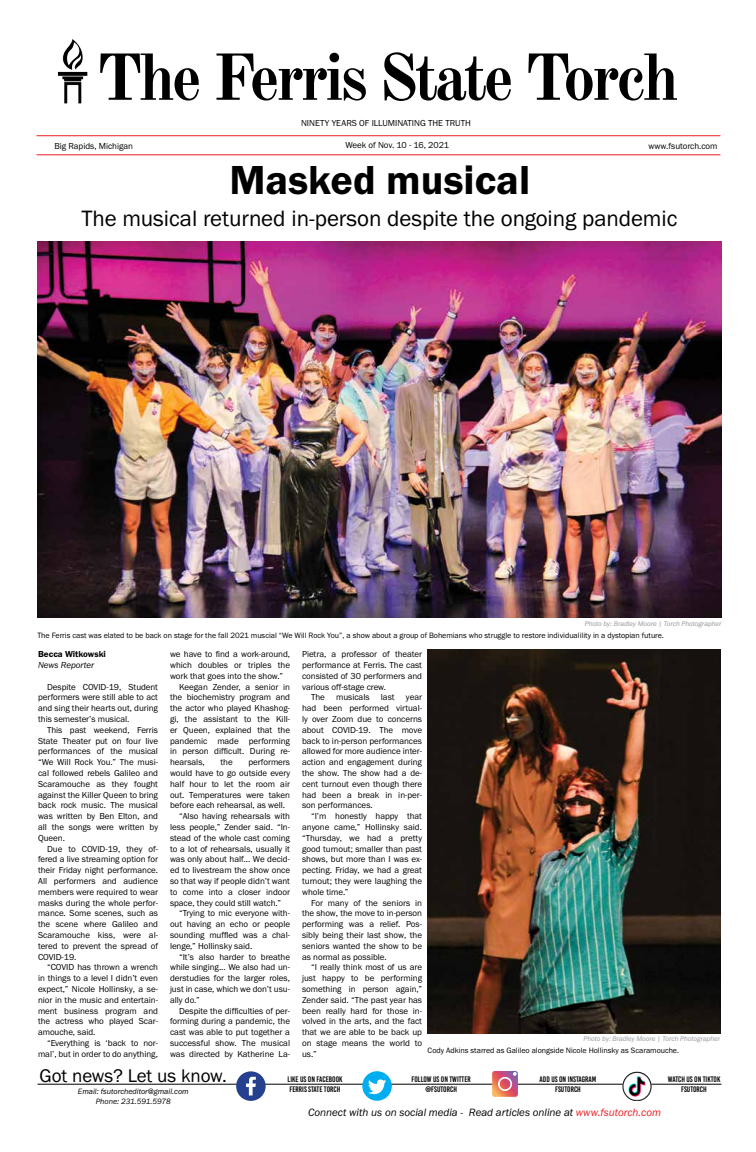
<style>
.page{position:relative;width:756px;height:1152px;background:#fff}
.page>*{position:absolute;margin:0;border:0;box-sizing:border-box;transform-origin:0 0}
.t1{font:700 65px "Old Standard TT";letter-spacing:-.06em;color:#000}
.t2{font:600 42px "Franklin Gothic FS";color:#000}
.t3{font:23px "Franklin Gothic FS";letter-spacing:-.005em;color:#000}
.t4{font:19px "Franklin Gothic FS";letter-spacing:-.01em;color:#000}
.t5{font:italic 11px "Franklin Gothic FS";color:#000}
.t6{font:9px/10.8px "Franklin Gothic FS";letter-spacing:-.005em;color:#000;text-align:justify}
.t7{font:600 9px "Franklin Gothic FS";color:#000}
.t8{font:italic 9px "Franklin Gothic FS";letter-spacing:-.005em;color:#000}
.t9{font:8px "Franklin Gothic FS";color:#000}
.t10{font:8px/9.6px "Bebas Kai";color:#000;text-align:center}
.t11{font:italic 8px/9.6px "Franklin Gothic FS";color:#000;text-align:center}
.t12{font:italic 7px "Franklin Gothic FS";letter-spacing:-.005em;color:#939598}
.s1{color:#ed1d24}
</style>
<div class="page">
<hr style="left:37px;top:1084px;width:684px;height:1px;background:#000">
<div style="left:236px;top:1071px;width:30px;height:30px;background:#25408f;border-radius:50%"></div>
<svg style="left:246px;top:1077px;width:10px;height:18px"></svg>
<div style="left:362px;top:1071px;width:30px;height:30px;background:#00aeef;border-radius:50%"></div>
<svg style="left:368px;top:1079px;width:18px;height:20px"></svg>
<svg style="left:492px;top:1071px;width:26px;height:26px"></svg>
<div style="left:498px;top:1077px;width:14px;height:14px;border:2px solid #fff;border-radius:50%"></div>
<hr style="left:36px;top:135px;width:684px;height:1px;background:#ed1d24">
<hr style="left:36px;top:154px;width:684px;height:1px;background:#ed1d24">
<img style="left:58px;top:39px;width:30px;height:64px">
<img style="left:621px;top:1071px;width:32px;height:30px">
<img style="left:37px;top:242px;width:684px;height:375px">
<img style="left:428px;top:650px;width:292px;height:383px">
<h1 class="t1" style="left:96px;top:27px;width:584px">The Ferris State Torch</h1>
<p class="t6" style="left:301px;top:118px;width:171px">NINETY YEARS OF ILLUMINATING THE TRUTH</p>
<h2 class="t2" style="left:229px;top:157px;width:302px">Masked musical</h2>
<h3 class="t3" style="left:82px;top:205px;width:597px">The musical returned in-person despite the ongoing pandemic</h3>
<p class="t6" style="left:54px;top:141px;width:80px">Big Rapids, Michigan</p>
<p class="t6" style="left:345px;top:139px;width:105px">Week of Nov. 10 - 16, 2021</p>
<p class="t6" style="left:649px;top:141px;width:71px">www.fsutorch.com</p>
<p class="t12" style="left:585px;top:619px;width:138px">Photo by: Bradley Moore | Torch Photographer</p>
<p class="t9" style="left:37px;top:631px;width:628px">The Ferris cast was elated to be back on stage for the fall 2021 muscial “We Will Rock You”, a show about a group of Bohemians who struggle to restore individualility in a dystopian future.</p>
<p class="t7" style="left:38px;top:649px;width:69px">Becca Witkowski</p>
<p class="t8" style="left:38px;top:660px;width:58px">News Reporter</p>
<p class="t6" style="left:38px;top:681px;width:122px;text-indent:9px">Despite COVID-19, Student performers were still able to act and sing their hearts out, during this semester’s musical.</p>
<p class="t6" style="left:38px;top:725px;width:122px;text-indent:9px">This past weekend, Ferris State Theater put on four live performances of the musical “We Will Rock You.” The musi&shy;cal followed rebels Galileo and Scaramouche as they fought against the Killer Queen to bring back rock music. The musical was written by Ben Elton, and all the songs were written by Queen.</p>
<p class="t6" style="left:38px;top:843px;width:122px;text-indent:9px">Due to COVID-19, they of&shy;fered a live streaming option for their Friday night performance.<br>All performers and audience members were required to wear masks during the whole perfor&shy;mance. Some scenes, such as the scene where Galileo and Scaramouche kiss, were al&shy;tered to prevent the spread of COVID-19.</p>
<p class="t6" style="left:38px;top:962px;width:122px;text-indent:9px">“COVID has thrown a wrench in things to a level I didn’t even expect,” Nicole Hollinsky, a se&shy;nior in the music and entertain&shy;ment business program and the actress who played Scar&shy;amouche, said.</p>
<p class="t6" style="left:38px;top:1038px;width:122px;text-align:right">“Everything is ‘back to nor&shy;mal’, but in order to do anything,</p>
<p class="t6" style="left:302px;top:649px;width:122px">Pietra, a professor of theater</p>
<p class="t6" style="left:302px;top:660px;width:122px">performance at Ferris. The cast</p>
<p class="t6" style="left:302px;top:671px;width:122px">consisted of 30 performers and</p>
<p class="t6" style="left:302px;top:681px;width:86px">various off-stage crew.</p>
<p class="t6" style="left:311px;top:692px;width:15px">The</p>
<p class="t6" style="left:336px;top:692px;width:35px">musicals</p>
<p class="t6" style="left:381px;top:692px;width:15px">last</p>
<p class="t6" style="left:170px;top:649px;width:122px">we have to find a work-around,</p>
<p class="t6" style="left:170px;top:660px;width:121px">which doubles or triples the</p>
<p class="t6" style="left:170px;top:671px;width:115px">work that goes into the show.”</p>
<p class="t6" style="left:179px;top:681px;width:113px">Keegan Zender, a senior in</p>
<p class="t6" style="left:170px;top:692px;width:122px">the biochemistry program and</p>
<p class="t6" style="left:170px;top:703px;width:122px">the actor who played Khashog-</p>
<p class="t6" style="left:170px;top:714px;width:122px">gi, the assistant to the Kill-</p>
<p class="t6" style="left:170px;top:725px;width:122px">er Queen, explained that the</p>
<p class="t6" style="left:170px;top:735px;width:122px">pandemic made performing</p>
<p class="t6" style="left:170px;top:746px;width:122px">in person difficult. During re-</p>
<p class="t6" style="left:170px;top:757px;width:36px">hearsals,</p>
<p class="t6" style="left:220px;top:757px;width:14px">the</p>
<p class="t6" style="left:248px;top:757px;width:43px">performers</p>
<p class="t6" style="left:170px;top:768px;width:122px">would have to go outside every</p>
<p class="t6" style="left:170px;top:779px;width:122px">half hour to let the room air</p>
<p class="t6" style="left:170px;top:789px;width:122px">out. Temperatures were taken</p>
<p class="t6" style="left:170px;top:800px;width:117px">before each rehearsal, as well.</p>
<p class="t6" style="left:179px;top:811px;width:113px">“Also having rehearsals with</p>
<p class="t6" style="left:170px;top:822px;width:122px">less people,” Zender said. “In-</p>
<p class="t6" style="left:170px;top:833px;width:121px">stead of the whole cast coming</p>
<p class="t6" style="left:170px;top:843px;width:121px">to a lot of rehearsals, usually it</p>
<p class="t6" style="left:170px;top:854px;width:122px">was only about half... We decid-</p>
<p class="t6" style="left:170px;top:865px;width:121px">ed to livestream the show once</p>
<p class="t6" style="left:170px;top:876px;width:122px">so that way if people didn’t want</p>
<p class="t6" style="left:170px;top:887px;width:121px">to come into a closer indoor</p>
<p class="t6" style="left:170px;top:897px;width:112px">space, they could still watch.”</p>
<p class="t6" style="left:179px;top:908px;width:113px">“Trying to mic everyone with-</p>
<p class="t6" style="left:170px;top:919px;width:122px">out having an echo or people</p>
<p class="t6" style="left:170px;top:930px;width:122px">sounding muffled was a chal-</p>
<p class="t6" style="left:170px;top:941px;width:84px">lenge,” Hollinsky said.</p>
<p class="t6" style="left:179px;top:951px;width:113px">“It’s also harder to breathe</p>
<p class="t6" style="left:170px;top:962px;width:122px">while singing... We also had un-</p>
<p class="t6" style="left:170px;top:973px;width:122px">derstudies for the larger roles,</p>
<p class="t6" style="left:170px;top:984px;width:122px">just in case, which we don’t usu-</p>
<p class="t6" style="left:170px;top:995px;width:31px">ally do.”</p>
<p class="t6" style="left:179px;top:1005px;width:113px">Despite the difficulties of per-</p>
<p class="t6" style="left:170px;top:1016px;width:122px">forming during a pandemic, the</p>
<p class="t6" style="left:170px;top:1027px;width:122px">cast was able to put together a</p>
<p class="t6" style="left:170px;top:1038px;width:122px">successful show. The musical</p>
<p class="t6" style="left:170px;top:1049px;width:122px">was directed by Katherine La-</p>
<p class="t6" style="left:302px;top:692px;width:122px;text-indent:104px">year had been performed virtual&shy;ly over Zoom due to concerns about COVID-19. The move back to in-person performances allowed for more audience inter&shy;action and engagement during the show. The show had a de&shy;cent turnout even though there had been a break in in-per&shy;son performances.</p>
<p class="t6" style="left:302px;top:811px;width:122px;text-indent:9px">“I’m honestly happy that anyone came,” Hollinsky said. “Thursday, we had a pretty good turnout; smaller than past shows, but more than I was ex&shy;pecting. Friday, we had a great turnout; they were laughing the whole time.”</p>
<p class="t6" style="left:302px;top:897px;width:122px;text-indent:9px">For many of the seniors in the show, the move to in-person performing was a relief. Pos&shy;sibly being their last show, the seniors wanted the show to be as normal as possible.</p>
<p class="t6" style="left:302px;top:962px;width:122px;text-indent:9px">“I really think most of us are just happy to be performing something in person again,” Zender said. “The past year has been really hard for those in&shy;volved in the arts, and the fact that we are able to be back up on stage means the world to us.”</p>
<p class="t12" style="left:584px;top:1035px;width:138px">Photo by: Bradley Moore | Torch Photographer</p>
<p class="t9" style="left:428px;top:1046px;width:253px">Cody Adkins starred as Galileo alongside Nicole Hollinsky as Scaramouche.</p>
<h3 class="t4" style="left:40px;top:1065px;width:189px">Got news? Let us know.</h3>
<p class="t11" style="left:78px;top:1087px;width:112px">Email: fsutorcheditor@gmail.com<br>Phone: 231.591.5978</p>
<p class="t10" style="left:288px;top:1075px;width:56px;text-align:left">LIKE US ON FACEBOOK<br>FERRIS STATE TORCH</p>
<p class="t10" style="left:412px;top:1075px;width:61px">FOLLOW US ON TWITTER @FSUTORCH</p>
<p class="t10" style="left:540px;top:1075px;width:58px">ADD US ON INSTAGRAM<br>FSUTORCH</p>
<p class="t10" style="left:668px;top:1075px;width:54px">WATCH US ON TIKTOK<br>FSUTORCH</p>
<p class="t5" style="left:308px;top:1106px;width:354px">Connect with us on social media - Read articles online at <span class="s1">www.fsutorch.com</span></p>
</div>
